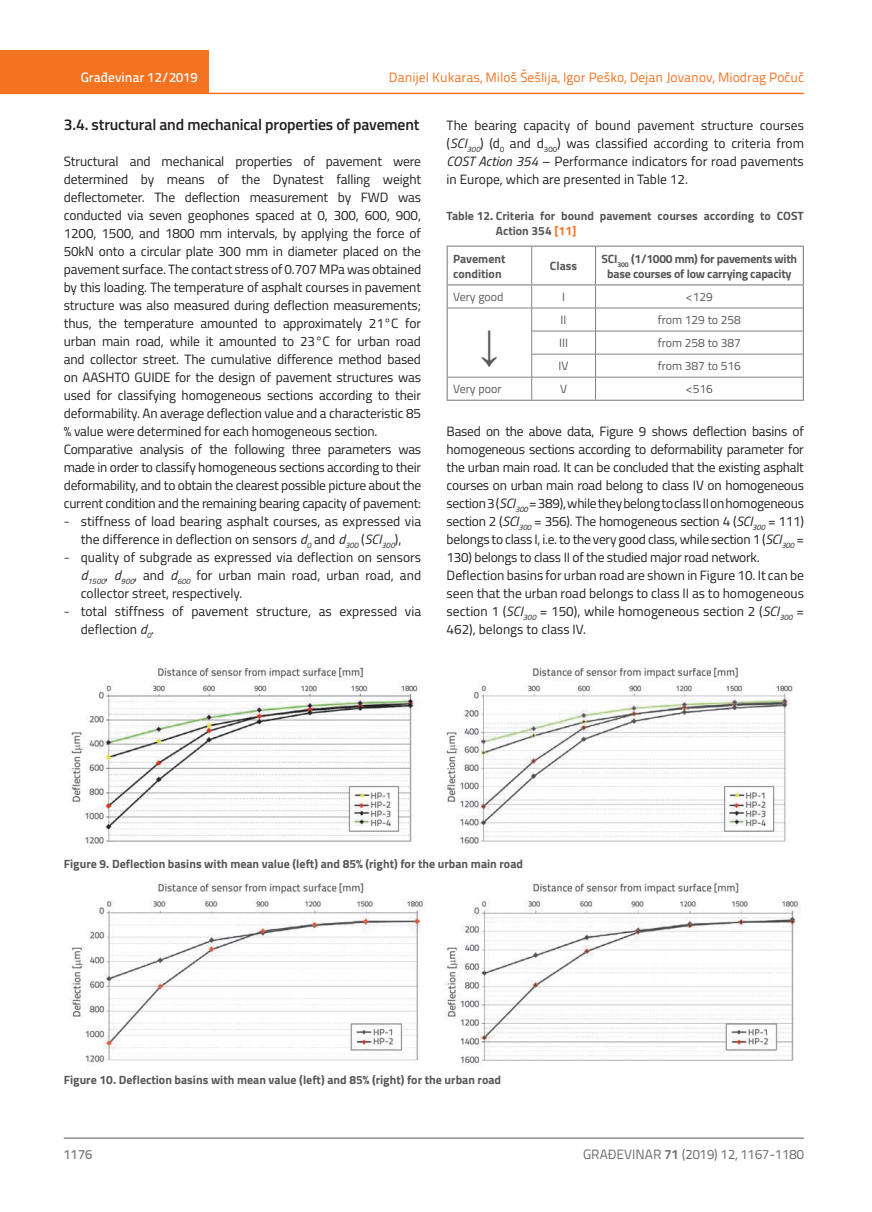
<style>
.page{position:relative;width:872px;height:1212px;background:#fff}
.page>*{position:absolute;margin:0;border:0;box-sizing:border-box;transform-origin:0 0}
.t1{font:42px "Arial";color:#57585a}
.t2{font:600 15.75px "Titillium";letter-spacing:-.01em;color:#231f20}
.t3{font:13.5px/18px "Titillium";letter-spacing:-.01em;color:#231f20}
.t4{font:13.5px "Titillium Text 22 L";color:#f47321}
.t5{font:13.5px "Titillium Text 22 L";color:#6c6d70}
.t6{font:500 13.5px "Titillium Text 22 L";color:#fff}
.t7{font:500 13.5px "Titillium Text 22 L";color:#787a7d}
.t8{font:700 12px/15px "Titillium";color:#57585a}
.t9{font:12px "Titillium";color:#57585a}
.t10{font:700 12px/15px "Titillium";letter-spacing:-.02em;color:#57585a;text-align:center}
.s1{font-family:"Titillium Text 22 L";font-weight:300}
.s2{font-style:italic}
.s3{color:#f47321}
.s4{font-weight:700}
</style>
<div class="page">
<div style="left:0;top:50px;width:208px;height:44px;background:#f47321"></div>
<hr style="left:0;top:93px;width:804px;height:1px;background:#f47321">
<hr style="left:64px;top:1138px;width:740px;height:1px;background:#57585a">
<hr style="left:531px;top:247px;width:1px;height:37px;background:#808285">
<hr style="left:595px;top:247px;width:1px;height:37px;background:#808285">
<hr style="left:448px;top:308px;width:83px;height:1px;background:#808285">
<hr style="left:531px;top:308px;width:64px;height:1px;background:#808285">
<hr style="left:595px;top:308px;width:207px;height:1px;background:#808285">
<hr style="left:531px;top:331px;width:64px;height:1px;background:#808285">
<hr style="left:595px;top:331px;width:207px;height:1px;background:#808285">
<hr style="left:531px;top:354px;width:64px;height:1px;background:#808285">
<hr style="left:595px;top:354px;width:207px;height:1px;background:#808285">
<hr style="left:448px;top:377px;width:83px;height:1px;background:#808285">
<hr style="left:531px;top:377px;width:64px;height:1px;background:#808285">
<svg style="left:531px;top:285px;width:1px;height:115px"></svg>
<hr style="left:595px;top:377px;width:207px;height:1px;background:#808285">
<svg style="left:595px;top:285px;width:1px;height:115px"></svg>
<hr style="left:446px;top:285px;width:2px;height:23px;background:#808285">
<hr style="left:802px;top:285px;width:2px;height:23px;background:#808285">
<hr style="left:446px;top:308px;width:2px;height:23px;background:#808285">
<hr style="left:446px;top:331px;width:2px;height:23px;background:#808285">
<hr style="left:446px;top:354px;width:2px;height:23px;background:#808285">
<hr style="left:802px;top:308px;width:2px;height:23px;background:#808285">
<hr style="left:802px;top:331px;width:2px;height:23px;background:#808285">
<hr style="left:802px;top:354px;width:2px;height:23px;background:#808285">
<hr style="left:446px;top:377px;width:2px;height:23px;background:#808285">
<hr style="left:802px;top:377px;width:2px;height:23px;background:#808285">
<hr style="left:446px;top:400px;width:85px;height:1px;background:#808285">
<hr style="left:531px;top:400px;width:64px;height:1px;background:#808285">
<hr style="left:595px;top:400px;width:209px;height:1px;background:#808285">
<hr style="left:446px;top:246px;width:85px;height:1px;background:#808285">
<hr style="left:446px;top:247px;width:2px;height:37px;background:#808285">
<hr style="left:531px;top:246px;width:64px;height:1px;background:#808285">
<hr style="left:595px;top:246px;width:209px;height:1px;background:#808285">
<hr style="left:802px;top:247px;width:2px;height:37px;background:#808285">
<hr style="left:446px;top:284px;width:85px;height:1px;background:#808285">
<hr style="left:531px;top:284px;width:64px;height:1px;background:#808285">
<hr style="left:595px;top:284px;width:209px;height:1px;background:#808285">
<img style="left:69px;top:664px;width:724px;height:180px">
<img style="left:70px;top:882px;width:731px;height:183px">
<p class="t4" style="left:389px;top:68px;width:416px">Danijel Kukaras, Miloš Šešlija, Igor Peško, Dejan Jovanov, Miodrag Počuč</p>
<p class="t2" style="left:64px;top:112px;width:357px">3.4. structural and mechanical properties of pavement</p>
<p class="t3" style="left:64px;top:151px;width:359px">Structural and mechanical properties of pavement were determined by means of the Dynatest falling weight deflectometer. The deflection measurement by FWD was conducted via seven geophones spaced at 0, 300, 600, 900, 1200, 1500, and 1800 mm intervals, by applying the force of 50kN onto a circular plate 300 mm in diameter placed on the pavement surface. The contact stress of 0.707 MPa was obtained by this loading. The temperature of asphalt courses in pavement structure was also measured during deflection measurements; thus, the temperature amounted to approximately 21°C for urban main road, while it amounted to 23°C for urban road and collector street. The cumulative difference method based on AASHTO GUIDE for the design of pavement structures was used for classifying homogeneous sections according to their deformability. An average deflection value and a characteristic 85 % value were determined for each homogeneous section.<br>Comparative analysis of the following three parameters was made in order to classify homogeneous sections according to their deformability, and to obtain the clearest possible picture about the current condition and the remaining bearing capacity of pavement:</p>
<p class="t3" style="left:64px;top:511px;width:359px;text-align:center"><span class="s1">-</span> stiffness of load bearing asphalt courses, as expressed via the difference in deflection on sensors <span class="s2">d</span><sub>0</sub> and <span class="s2">d</span><sub>300</sub> (<span class="s2">SCI</span><sub>300</sub>),</p>
<p class="t3" style="left:81px;top:547px;width:342px;text-align:justify;text-indent:-17px"><span class="s1">-</span> quality of subgrade as expressed via deflection on sensors <span class="s2">d</span><sub>1500</sub>, <span class="s2">d</span><sub>900</sub>, and <span class="s2">d</span><sub>600</sub> for urban main road, urban road, and collector street, respectively.</p>
<p class="t3" style="left:81px;top:602px;width:342px;text-indent:-17px"><span class="s1">-</span> total stiffness of pavement structure, as expressed via deflection <span class="s2">d</span><sub>0</sub>.</p>
<p class="t6" style="left:81px;top:67px;width:118px">Građevinar 12/2019</p>
<p class="t3" style="left:446px;top:115px;width:359px;text-align:justify">The bearing capacity of bound pavement structure courses (<span class="s2">SCI</span><sub>300</sub>) (d<sub>0</sub> and d<sub>300</sub>) was classified according to criteria from <span class="s2">COST Action 354</span> – Performance indicators for road pavements in Europe, which are presented in Table 12.</p>
<p class="t8" style="left:496px;top:207px;width:309px;text-indent:-49px">Table 12. Criteria for bound pavement courses according to COST<br>Action 354 <span class="s3">[11]</span></p>
<p class="t8" style="left:453px;top:250px;width:54px">Pavement condition</p>
<p class="t8" style="left:550px;top:258px;width:29px">Class</p>
<p class="t10" style="left:601px;top:250px;width:197px">SCI<sub>300</sub> (1/1000 mm) for pavements with base courses of low carrying capacity</p>
<p class="t9" style="left:453px;top:288px;width:52px">Very good</p>
<p class="t9" style="left:562px;top:288px;width:4px">I</p>
<p class="t9" style="left:686px;top:288px;width:28px">&lt;129</p>
<h1 class="t1" style="left:479px;top:314px;width:22px">↓</h1>
<p class="t9" style="left:560px;top:311px;width:7px">II</p>
<p class="t9" style="left:658px;top:311px;width:85px">from 129 to 258</p>
<p class="t9" style="left:559px;top:334px;width:10px">III</p>
<p class="t9" style="left:658px;top:334px;width:85px">from 258 to 387</p>
<p class="t9" style="left:558px;top:357px;width:11px">IV</p>
<p class="t9" style="left:658px;top:357px;width:85px">from 387 to 516</p>
<p class="t9" style="left:453px;top:380px;width:50px">Very poor</p>
<p class="t9" style="left:560px;top:380px;width:8px">V</p>
<p class="t9" style="left:686px;top:380px;width:28px">&lt;516</p>
<p class="t3" style="left:446px;top:421px;width:359px">Based on the above data, Figure 9 shows deflection basins of homogeneous sections according to deformability parameter for the urban main road. It can be concluded that the existing asphalt courses on urban main road belong to class IV on homogeneous section 3 (<span class="s2">SCI</span><sub>300</sub> = 389), while they belong to class II on homogeneous section 2 (<span class="s2">SCI</span><sub>300</sub> = 356). The homogeneous section 4 (<span class="s2">SCI</span><sub>300</sub> = 111) belongs to class I, i.e. to the very good class, while section 1 (<span class="s2">SCI</span><sub>300</sub> = 130) belongs to class II of the studied major road network.<br>Deflection basins for urban road are shown in Figure 10. It can be seen that the urban road belongs to class II as to homogeneous section 1 (<span class="s2">SCI</span><sub>300</sub> = 150), while homogeneous section 2 (<span class="s2">SCI</span><sub>300</sub> = 462), belongs to class IV.</p>
<p class="t8" style="left:64px;top:856px;width:461px">Figure 9. Deflection basins with mean value (left) and 85% (right) for the urban main road</p>
<p class="t8" style="left:64px;top:1072px;width:439px">Figure 10. Deflection basins with mean value (left) and 85% (right) for the urban road</p>
<p class="t7" style="left:64px;top:1144px;width:30px">1176</p>
<p class="t5" style="left:583px;top:1144px;width:222px">GRAĐEVINAR <span class="s4">71</span> (2019) 12, 1167-1180</p>
</div>
